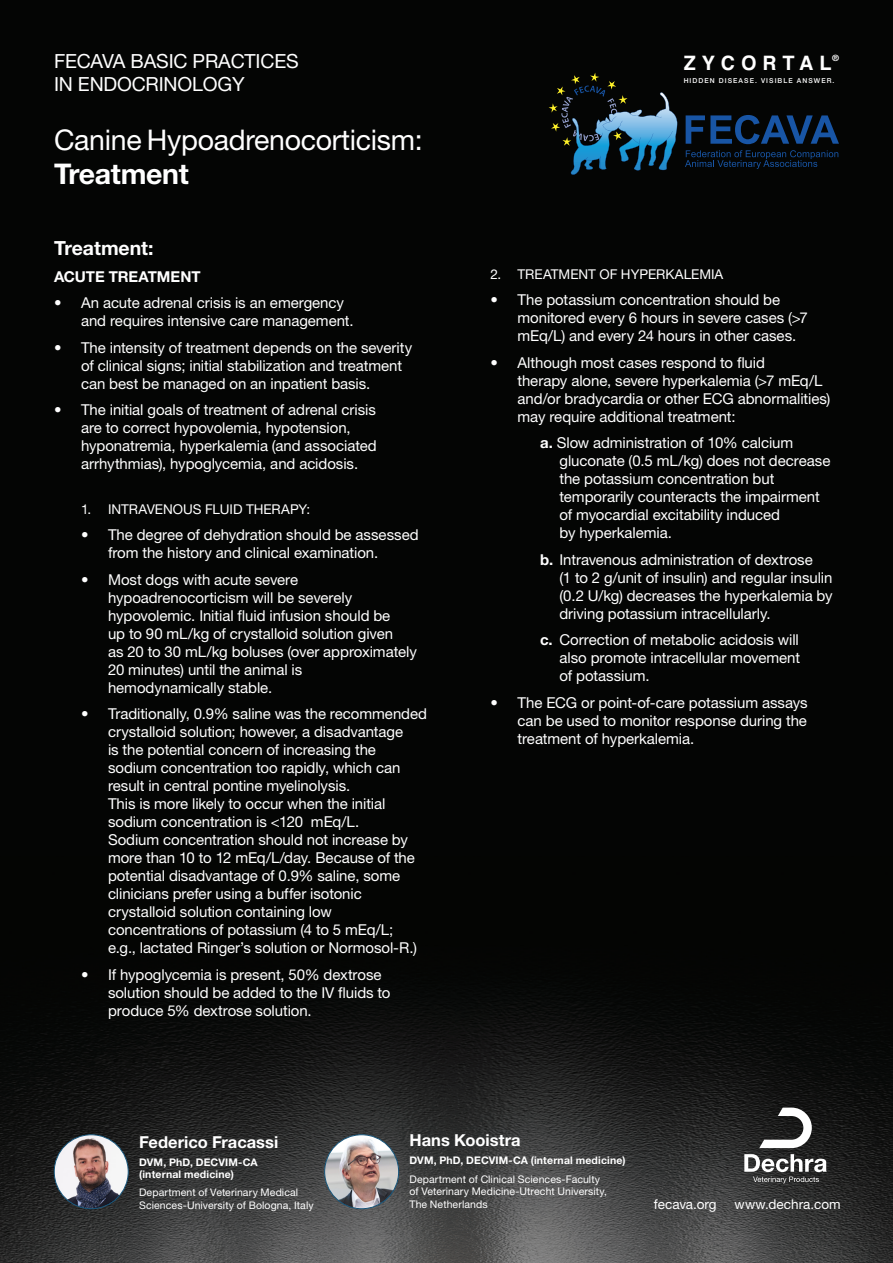
<style>
.page{position:relative;width:893px;height:1263px;background:#fff}
.page>*{position:absolute;margin:0;border:0;box-sizing:border-box;transform-origin:0 0}
.Body_White{font:28.5px/34.2px "Helvetica Neue LT Std";letter-spacing:-.01em;color:#fff}
.t1{font:700 19.8px "Helvetica";letter-spacing:.3em;color:#fff}
.Body_White-2{font:19.5px/23.4px "Helvetica Neue LT Std";letter-spacing:-.01em;color:#fff}
.t2{font:700 19.5px "Helvetica Neue LT Std";letter-spacing:-.005em;color:#fff}
.t3{font:700 16.5px "Helvetica Neue LT Std";color:#fff}
.t4{font:15px/18px "Helvetica Neue LT Std";letter-spacing:-.005em;color:#fff}
.t5{font:700 15px "Helvetica Neue LT Std";letter-spacing:-.005em;color:#fff}
.t6{font:13.5px "Helvetica Neue LT Std";color:#fff}
.t7{font:10.5px/12.6px "Helvetica Neue LT Std";letter-spacing:.01em;color:#fff}
.t8{font:700 10.5px/12.6px "Helvetica Neue LT Std";letter-spacing:.015em;color:#fff}
.t9{font:700 8.7px "Helvetica Neue LT Std";color:#fff}
.t10{font:500 6.75px "Helvetica Neue";letter-spacing:.16em;color:#fff}
.s1{font-weight:700}
</style>
<div class="page">
<div style="left:0;top:0;width:893px;height:857px;background:#040504"></div>
<img style="left:0;top:857px;width:893px;height:406px">
<svg style="left:686px;top:115px;width:153px;height:29px"></svg>
<svg style="left:685px;top:150px;width:153px;height:19px"></svg>
<svg style="left:549px;top:73px;width:129px;height:102px"></svg>
<svg style="left:759px;top:1107px;width:53px;height:41px"></svg>
<svg style="left:744px;top:1154px;width:83px;height:29px"></svg>
<img style="left:325px;top:1135px;width:74px;height:74px;border-radius:37px">
<div style="left:324px;top:1134px;width:75px;height:75px;border:1px solid #135176;border-radius:50%"></div>
<img style="left:54px;top:1135px;width:74px;height:74px;border-radius:37px">
<div style="left:54px;top:1134px;width:74px;height:75px;border:1px solid #135176;border-radius:50%"></div>
<p class="Body_White-2" style="left:54px;top:49px;width:246px">FECAVA BASIC PRACTICES<br>IN ENDOCRINOLOGY</p>
<p class="Body_White" style="left:54px;top:122px;width:370px">Canine Hypoadrenocorticism:<br><span class="s1">Treatment</span></p>
<p class="t2" style="left:54px;top:236px;width:101px">Treatment:</p>
<p class="t5" style="left:54px;top:267px;width:148px">ACUTE TREATMENT</p>
<p class="t4" style="left:81px;top:294px;width:274px;text-indent:-27px">• An acute adrenal crisis is an emergency and requires intensive care management.</p>
<p class="t4" style="left:81px;top:338px;width:333px;text-indent:-27px">• The intensity of treatment depends on the severity of clinical signs; initial stabilization and treatment can best be managed on an inpatient basis.</p>
<p class="t4" style="left:81px;top:401px;width:297px;text-indent:-27px">• The initial goals of treatment of adrenal crisis are to correct hypovolemia, hypotension, hyponatremia, hyperkalemia (and associated arrhythmias), hypoglycemia, and acidosis.</p>
<p class="t6" style="left:81px;top:501px;width:231px">1. INTRAVENOUS FLUID THERAPY:</p>
<p class="t4" style="left:108px;top:526px;width:312px;text-indent:-27px">• The degree of dehydration should be assessed from the history and clinical examination.</p>
<p class="t4" style="left:108px;top:570px;width:310px;text-indent:-27px">• Most dogs with acute severe hypoadrenocorticism will be severely hypovolemic. Initial fluid infusion should be<br>up to 90 mL/kg of crystalloid solution given<br>as 20 to 30 mL/kg boluses (over approximately 20 minutes) until the animal is hemodynamically stable.</p>
<p class="t4" style="left:108px;top:705px;width:321px;text-indent:-27px">• Traditionally, 0.9% saline was the recommended crystalloid solution; however, a disadvantage<br>is the potential concern of increasing the sodium concentration too rapidly, which can result in central pontine myelinolysis.<br>This is more likely to occur when the initial sodium concentration is &lt;120 mEq/L.<br>Sodium concentration should not increase by more than 10 to 12 mEq/L/day. Because of the potential disadvantage of 0.9% saline, some clinicians prefer using a buffer isotonic crystalloid solution containing low concentrations of potassium (4 to 5 mEq/L;<br>e.g., lactated Ringer’s solution or Normosol-R.)</p>
<p class="t4" style="left:108px;top:965px;width:284px;text-indent:-27px">• If hypoglycemia is present, 50% dextrose solution should be added to the IV fluids to produce 5% dextrose solution.</p>
<p class="t1" style="left:684px;top:47px;width:149px">ZYCORTAL</p>
<p class="t9" style="left:832px;top:52px;width:8px">®</p>
<p class="t10" style="left:684px;top:77px;width:152px">HIDDEN DISEASE. VISIBLE ANSWER.</p>
<p class="t6" style="left:490px;top:266px;width:234px">2. TREATMENT OF HYPERKALEMIA</p>
<p class="t4" style="left:517px;top:290px;width:292px;text-indent:-27px">• The potassium concentration should be monitored every 6 hours in severe cases (&gt;7 mEq/L) and every 24 hours in other cases.</p>
<p class="t4" style="left:517px;top:353px;width:314px;text-indent:-27px">• Although most cases respond to fluid<br>therapy alone, severe hyperkalemia (&gt;7 mEq/L and/or bradycardia or other ECG abnormalities) may require additional treatment:</p>
<p class="t4" style="left:559px;top:433px;width:272px;text-indent:-20px"><span class="s1">a.</span> Slow administration of 10% calcium gluconate (0.5 mL/kg) does not decrease the potassium concentration but temporarily counteracts the impairment of myocardial excitability induced<br>by hyperkalemia.</p>
<p class="t4" style="left:559px;top:550px;width:275px;text-indent:-20px"><span class="s1">b.</span> Intravenous administration of dextrose<br>(1 to 2 g/unit of insulin) and regular insulin (0.2 U/kg) decreases the hyperkalemia by driving potassium intracellularly.</p>
<p class="t4" style="left:559px;top:630px;width:242px;text-align:justify;text-indent:-20px"><span class="s1">c.</span> Correction of metabolic acidosis will also promote intracellular movement of potassium.</p>
<p class="t4" style="left:517px;top:693px;width:292px;text-align:justify;text-indent:-27px">• The ECG or point-of-care potassium assays can be used to monitor response during the treatment of hyperkalemia.</p>
<p class="t3" style="left:139px;top:1131px;width:141px">Federico Fracassi</p>
<p class="t8" style="left:139px;top:1155px;width:120px">DVM, PhD, DECVIM-CA (internal medicine)</p>
<p class="t7" style="left:139px;top:1186px;width:176px">Department of Veterinary Medical<br>Sciences-University of Bologna, Italy</p>
<p class="t3" style="left:409px;top:1130px;width:113px">Hans Kooistra</p>
<p class="t8" style="left:409px;top:1154px;width:218px">DVM, PhD, DECVIM-CA (internal medicine)</p>
<p class="t7" style="left:409px;top:1172px;width:199px">Department of Clinical Sciences-Faculty of Veterinary Medicine-Utrecht University,<br>The Netherlands</p>
<p class="t6" style="left:654px;top:1196px;width:64px">fecava.org</p>
<p class="t6" style="left:735px;top:1196px;width:107px">www.dechra.com</p>
</div>
